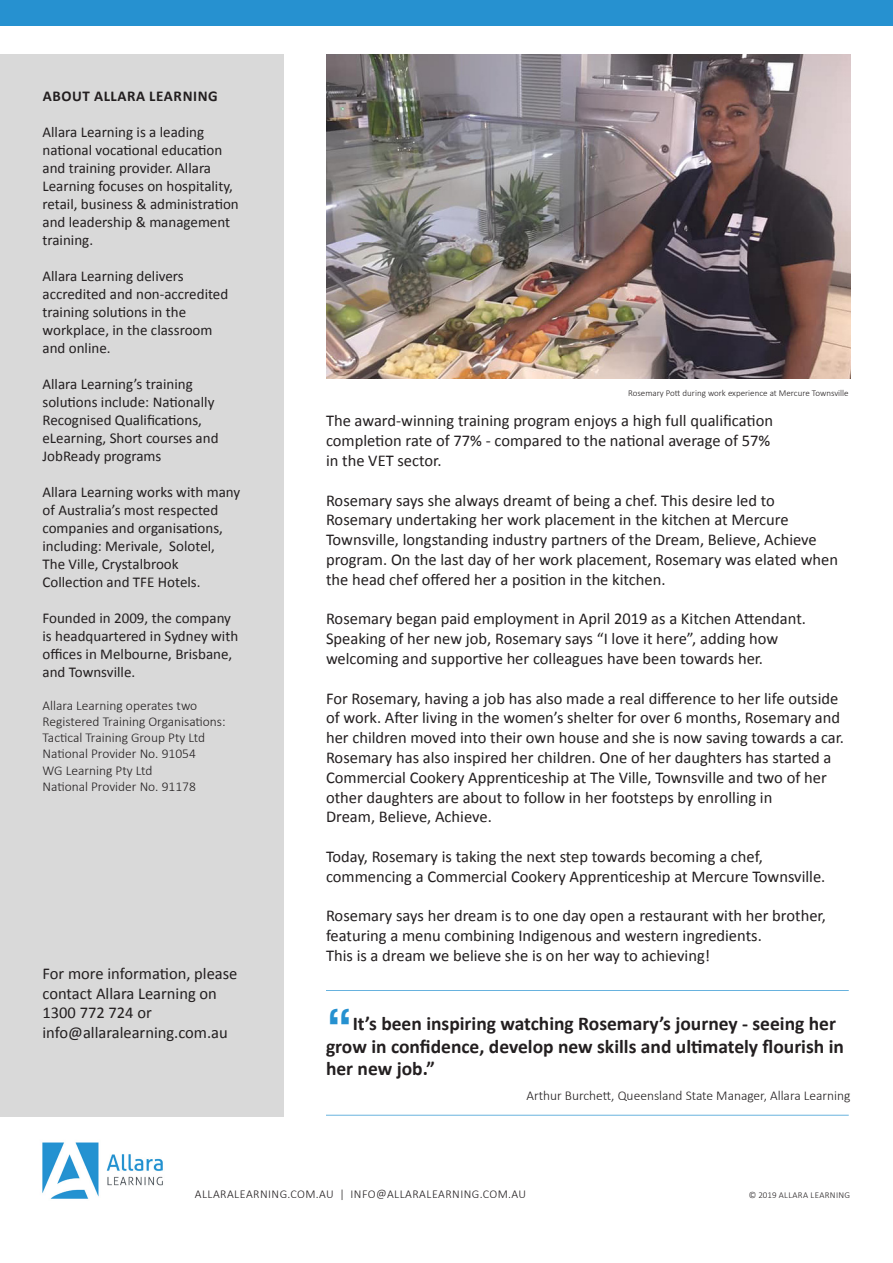
<style>
.page{position:relative;width:893px;height:1263px;background:#fff}
.page>*{position:absolute;margin:0;border:0;box-sizing:border-box;transform-origin:0 0}
.t1{font:700 45px "Rockwell";color:#2691d0}
.t2{font:700 19.5px/22.5px "Calibri";color:#231f20}
.Main_body{font:16.5px/19.8px "Calibri";color:#231f20}
.t3{font:15px/18px "Calibri";color:#231f20}
.t4{font:700 15px "Calibri";letter-spacing:.04em;color:#231f20}
.author{font:300 13.5px/16.2px "Calibri";color:#231f20}
.t5{font:300 12px "Calibri";letter-spacing:.04em;color:#231f20}
.t6{font:300 9px "Calibri";color:#231f20}
.t7{font:300 9px "Calibri";letter-spacing:.04em;color:#231f20}
</style>
<div class="page">
<div style="left:0;top:0;width:893px;height:26px;background:#2691d0"></div>
<div style="left:0;top:54px;width:283px;height:1062px;background:#d9d9d9"></div>
<img style="left:42px;top:1142px;width:121px;height:57px">
<img style="left:326px;top:54px;width:524px;height:324px">
<hr style="left:326px;top:990px;width:523px;height:1px;background:#2691d0">
<hr style="left:326px;top:1115px;width:523px;height:1px;background:#2691d0">
<p class="t4" style="left:43px;top:87px;width:176px">ABOUT ALLARA LEARNING</p>
<p class="t3" style="left:43px;top:123px;width:198px">Allara Learning is a leading national vocational education and training provider. Allara<br>Learning focuses on hospitality, retail, business &amp; administration and leadership &amp; management training.</p>
<p class="t3" style="left:43px;top:267px;width:187px">Allara Learning delivers accredited and non-accredited training solutions in the workplace, in the classroom and online.</p>
<p class="t3" style="left:43px;top:375px;width:178px">Allara Learning’s training solutions include: Nationally<br>Recognised Qualifications, eLearning, Short courses and<br>JobReady programs</p>
<p class="t3" style="left:43px;top:483px;width:199px">Allara Learning works with many of Australia’s most respected companies and organisations, including: Merivale, Solotel,<br>The Ville, Crystalbrook<br>Collection and TFE Hotels.</p>
<p class="t3" style="left:43px;top:609px;width:197px">Founded in 2009, the company is headquartered in Sydney with offices in Melbourne, Brisbane, and Townsville.</p>
<p class="author" style="left:43px;top:696px;width:185px">Allara Learning operates two<br>Registered Training Organisations:<br>Tactical Training Group Pty Ltd<br>National Provider No. 91054</p>
<p class="author" style="left:43px;top:761px;width:155px">WG Learning Pty Ltd<br>National Provider No. 91178</p>
<p class="Main_body" style="left:43px;top:963px;width:196px">For more information, please contact Allara Learning on<br>1300 772 724 or info@allaralearning.com.au</p>
<p class="t6" style="left:628px;top:387px;width:222px">Rosemary Pott during work experience at Mercure Townsville</p>
<p class="Main_body" style="left:326px;top:411px;width:449px">The award-winning training program enjoys a high full qualification completion rate of 77% - compared to the national average of 57% in the VET sector.</p>
<p class="Main_body" style="left:326px;top:490px;width:513px">Rosemary says she always dreamt of being a chef. This desire led to Rosemary undertaking her work placement in the kitchen at Mercure Townsville, longstanding industry partners of the Dream, Believe, Achieve program. On the last day of her work placement, Rosemary was elated when the head chef offered her a position in the kitchen.</p>
<p class="Main_body" style="left:326px;top:609px;width:481px">Rosemary began paid employment in April 2019 as a Kitchen Attendant.<br>Speaking of her new job, Rosemary says “I love it here”, adding how welcoming and supportive her colleagues have been towards her.</p>
<p class="Main_body" style="left:326px;top:688px;width:519px">For Rosemary, having a job has also made a real difference to her life outside of work. After living in the women’s shelter for over 6 months, Rosemary and her children moved into their own house and she is now saving towards a car.</p>
<p class="Main_body" style="left:326px;top:748px;width:507px">Rosemary has also inspired her children. One of her daughters has started a Commercial Cookery Apprenticeship at The Ville, Townsville and two of her other daughters are about to follow in her footsteps by enrolling in<br>Dream, Believe, Achieve.</p>
<p class="Main_body" style="left:326px;top:847px;width:501px">Today, Rosemary is taking the next step towards becoming a chef, commencing a Commercial Cookery Apprenticeship at Mercure Townsville.</p>
<p class="Main_body" style="left:326px;top:906px;width:501px">Rosemary says her dream is to one day open a restaurant with her brother, featuring a menu combining Indigenous and western ingredients.<br>This is a dream we believe she is on her way to achieving!</p>
<p class="t1" style="left:326px;top:997px;width:28px">“</p>
<p class="t2" style="left:326px;top:1012px;width:519px;text-indent:27px">It’s been inspiring watching Rosemary’s journey - seeing her grow in confidence, develop new skills and ultimately flourish in her new job.”</p>
<p class="author" style="left:526px;top:1087px;width:326px">Arthur Burchett, Queensland State Manager, Allara Learning</p>
<p class="t5" style="left:195px;top:1187px;width:333px">ALLARALEARNING.COM.AU | INFO@ALLARALEARNING.COM.AU</p>
<p class="t7" style="left:749px;top:1189px;width:103px">© 2019 ALLARA LEARNING</p>
</div>
